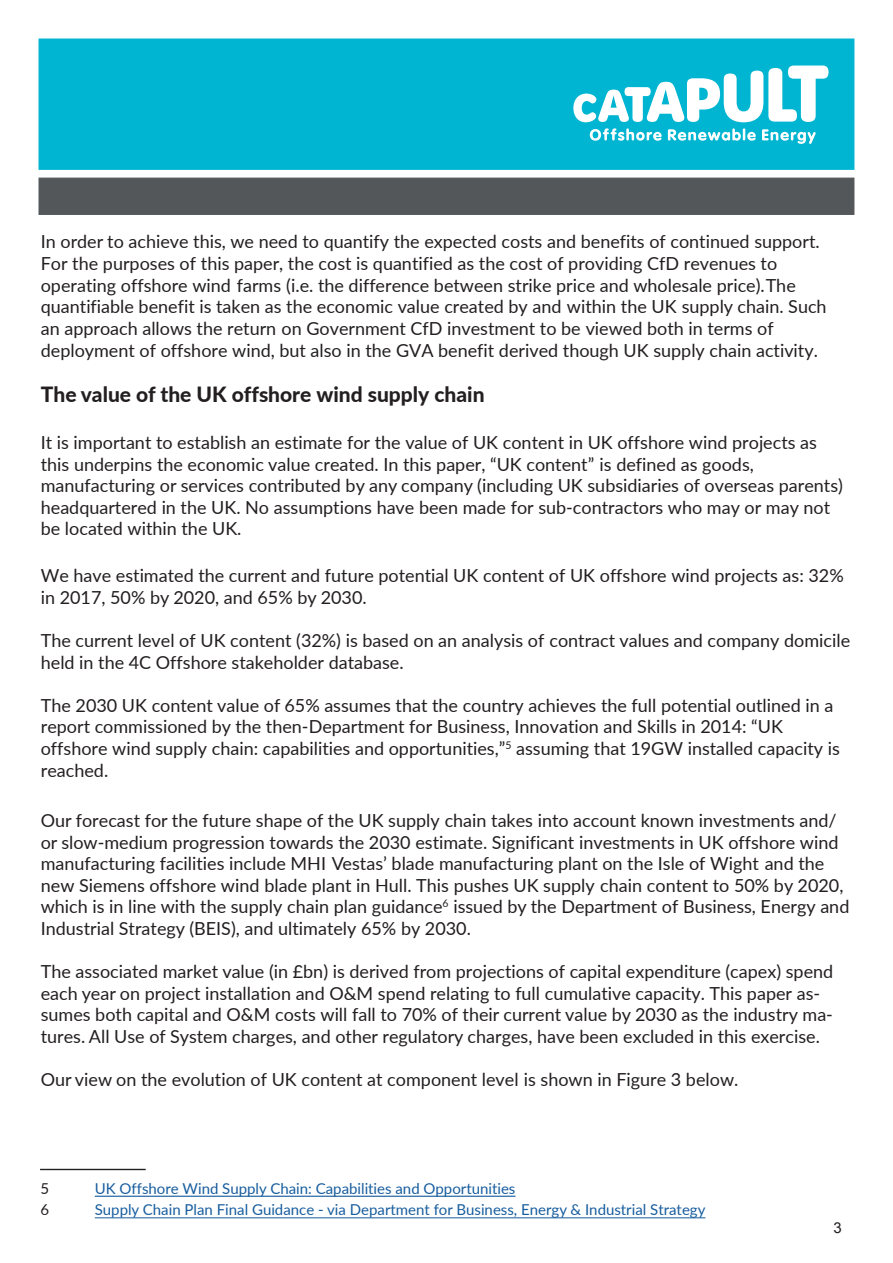
<style>
.page{position:relative;width:893px;height:1263px;background:#fff}
.page>*{position:absolute;margin:0;border:0;box-sizing:border-box;transform-origin:0 0}
.t1{font:800 21px "Lato";color:#231f20}
.t2{font:18px/21.6px "Lato";color:#231f20}
.t3{font:15px/21.6px "Lato";color:#175d9e}
.t4{font:15px "Lato";color:#231f20}
.t5{font:15px "Arial";color:#231f20}
.s1{font-style:inherit}
</style>
<div class="page">
<div style="left:39px;top:39px;width:815px;height:131px;background:#00b5d1;border:1px solid #00b5d1"></div>
<svg style="left:573px;top:66px;width:255px;height:56px"></svg>
<svg style="left:590px;top:128px;width:72px;height:13px"></svg>
<svg style="left:668px;top:128px;width:88px;height:13px"></svg>
<svg style="left:762px;top:129px;width:54px;height:15px"></svg>
<div style="left:39px;top:178px;width:815px;height:37px;background:#545759"></div>
<hr style="left:40px;top:1169px;width:106px;height:1px;background:#231f20">
<hr style="left:95px;top:1196px;width:420px;height:1px;background:#175d9e">
<hr style="left:95px;top:1217px;width:610px;height:1px;background:#175d9e">
<p class="t2" style="left:41px;top:230px;width:787px">In order to achieve this, we need to quantify the expected costs and benefits of continued support.<br>For the purposes of this paper, the cost is quantified as the cost of providing CfD revenues to operating offshore wind farms <span class="s1">(i.e</span>. <span class="s1">the difference between strike price and wholesale price).</span>The quantifiable benefit is taken as the economic value created by and within the UK supply chain. Such an approach allows the return on Government CfD investment to be viewed both in terms of deployment of offshore wind, but also in the GVA benefit derived though UK supply chain activity.</p>
<p class="t1" style="left:41px;top:379px;width:445px">The value of the UK offshore wind supply chain</p>
<p class="t2" style="left:41px;top:431px;width:804px">It is important to establish an estimate for the value of UK content in UK offshore wind projects as this underpins the economic value created. In this paper, “UK content” is defined as goods, manufacturing or services contributed by any company (including UK subsidiaries of overseas parents) headquartered in the UK. No assumptions have been made for sub-contractors who may or may not be located within the UK.</p>
<p class="t2" style="left:41px;top:564px;width:804px">We have estimated the current and future potential UK content of UK offshore wind projects as: 32% in 2017, 50% by 2020, and 65% by 2030.</p>
<p class="t2" style="left:41px;top:629px;width:811px">The current level of UK content (32%) is based on an analysis of contract values and company domicile held in the 4C Offshore stakeholder database.</p>
<p class="t2" style="left:41px;top:694px;width:801px">The 2030 UK content value of 65% assumes that the country achieves the full potential outlined in a report commissioned by the then-Department for Business, Innovation and Skills in 2014: “UK offshore wind supply chain: capabilities and opportunities,”<sup>5</sup> assuming that 19GW installed capacity is reached.</p>
<p class="t2" style="left:41px;top:809px;width:810px">Our forecast for the future shape of the UK supply chain takes into account known investments and/ or slow-medium progression towards the 2030 estimate. Significant investments in UK offshore wind manufacturing facilities include MHI Vestas’ blade manufacturing plant on the Isle of Wight <span class="s1">and</span> the new Siemens offshore wind blade plant in Hull. This pushes UK supply chain content to 50% by 2020, which is in line with the supply chain plan guidance<sup>6</sup> issued by the Department of Business, Energy and Industrial Strategy (BEIS), and ultimately 65% by 2030.</p>
<p class="t2" style="left:41px;top:960px;width:794px">The associated market value (in £bn) is derived from projections of capital expenditure (capex) spend each year on project installation and O&amp;M spend relating to full cumulative capacity. This paper as&shy;sumes both capital and O&amp;M costs will fall to 70% of their current value by 2030 as the industry ma&shy;tures. All Use of System charges, and other regulatory charges, have been excluded in this exercise.</p>
<p class="t2" style="left:41px;top:1068px;width:699px">Our view on the evolution of UK content at component level <span class="s1">is shown in Figure 3 below.</span></p>
<p class="t4" style="left:40px;top:1177px;width:10px">5</p>
<p class="t4" style="left:40px;top:1199px;width:10px">6</p>
<p class="t3" style="left:95px;top:1177px;width:612px">UK Offshore Wind Supply Chain: Capabilities and Opportunities<br>Supply Chain Plan Final Guidance - via Department for Business, Energy &amp; Industrial Strategy</p>
<p class="t5" style="left:834px;top:1218px;width:10px">3</p>
</div>
